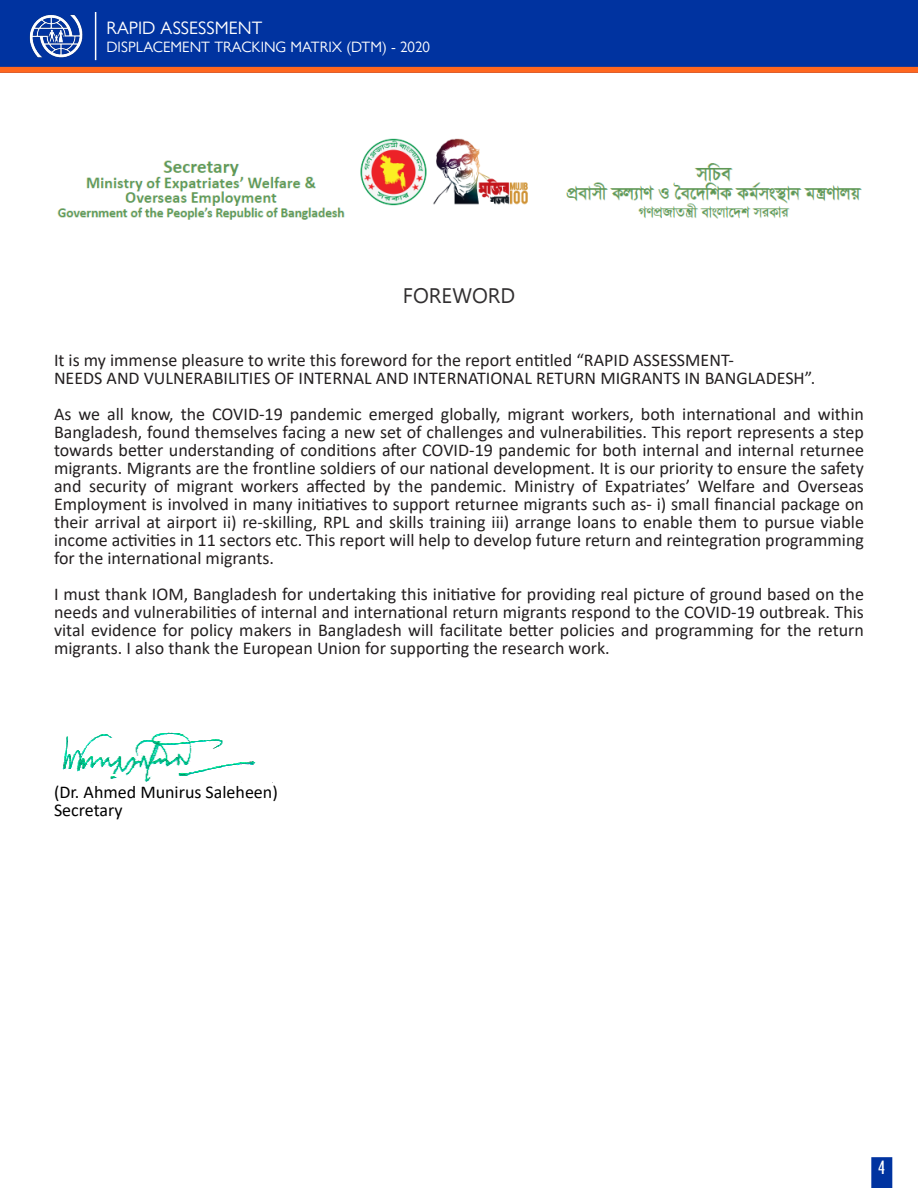
<style>
.page{position:relative;width:918px;height:1188px;background:#fff}
.page>*{position:absolute;margin:0;border:0;box-sizing:border-box;transform-origin:0 0}
.t1{font:21px "Nirmala UI";color:#312f30}
.t2{font:condensed 19.5px "Gill Sans";color:#fff}
.t3{font:18px/18px "Calibri";color:#231f20;text-align:justify}
.Paragraph_Style_2{font:18px "Calibri";color:#000}
.t4{font:18px "Gill Sans Nova";color:#fff}
.t5{font:15px "Gill Sans Nova";color:#fff}
</style>
<div class="page">
<div style="left:871px;top:1157px;width:21px;height:31px;background:#0033a0"></div>
<img style="left:57px;top:138px;width:805px;height:82px">
<div style="left:0;top:0;width:918px;height:72px;background:#0033a0"></div>
<div style="left:0;top:67px;width:918px;height:6px;background:#ff671f"></div>
<img style="left:29px;top:14px;width:54px;height:44px">
<hr style="left:95px;top:12px;width:1px;height:48px;background:#fff">
<img style="left:62px;top:732px;width:211px;height:51px">
<p class="t4" style="left:106px;top:17px;width:157px">RAPID ASSESSMENT</p>
<p class="t5" style="left:106px;top:38px;width:325px">DISPLACEMENT TRACKING MATRIX (DTM) - 2020</p>
<p class="t1" style="left:403px;top:279px;width:114px">FOREWORD</p>
<p class="t3" style="left:54px;top:351px;width:681px">It is my immense pleasure to write this foreword for the report entitled “RAPID ASSESSMENT-</p>
<p class="t3" style="left:54px;top:369px;width:763px">NEEDS AND VULNERABILITIES OF INTERNAL AND INTERNATIONAL RETURN MIGRANTS IN BANGLADESH”.</p>
<p class="t3" style="left:54px;top:405px;width:812px">As we all know, the COVID-19 pandemic emerged globally, migrant workers, both international and within Bangladesh, found themselves facing a new set of challenges and vulnerabilities. This report represents a step towards better understanding of conditions after COVID-19 pandemic for both internal and internal returnee migrants. Migrants are the frontline soldiers of our national development. It is our priority to ensure the safety and security of migrant workers affected by the pandemic. Ministry of Expatriates’ Welfare and Overseas Employment is involved in many initiatives to support returnee migrants such as- i) small financial package on their arrival at airport ii) re-skilling, RPL and skills training iii) arrange loans to enable them to pursue viable income activities in 11 sectors etc. This report will help to develop future return and reintegration programming for the international migrants.</p>
<p class="t3" style="left:54px;top:585px;width:812px">I must thank IOM, Bangladesh for undertaking this initiative for providing real picture of ground based on the needs and vulnerabilities of internal and international return migrants respond to the COVID-19 outbreak. This vital evidence for policy makers in Bangladesh will facilitate better policies and programming for the return migrants. I also thank the European Union for supporting the research work.</p>
<p class="Paragraph_Style_2" style="left:54px;top:780px;width:225px">(Dr. Ahmed Munirus Saleheen)</p>
<p class="Paragraph_Style_2" style="left:54px;top:798px;width:70px">Secretary</p>
<p class="t2" style="left:878px;top:1157px;width:9px">4</p>
</div>
